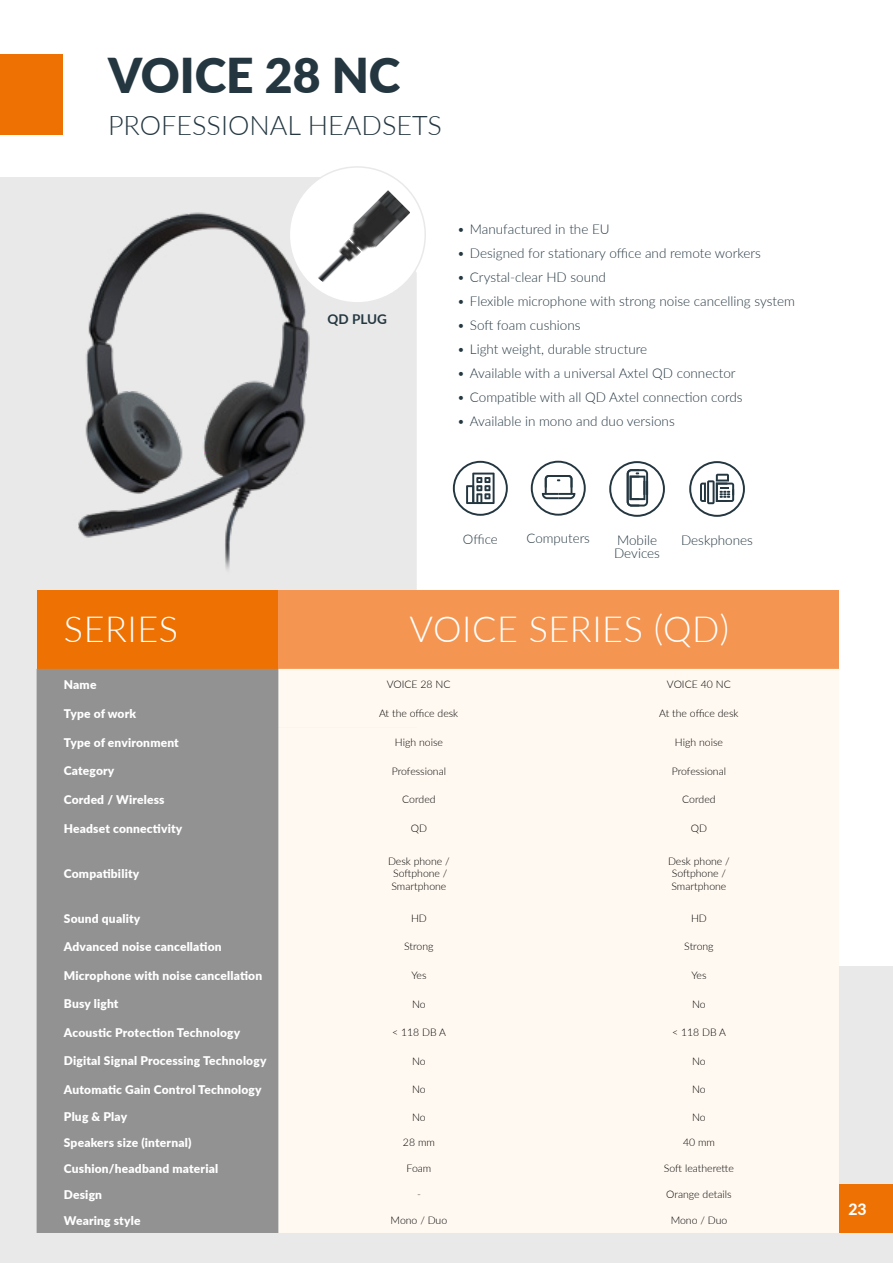
<style>
.page{position:relative;width:893px;height:1263px;background:#fff}
.page>*{position:absolute;margin:0;border:0;box-sizing:border-box;transform-origin:0 0}
.t1{font:900 48px "Lato";color:#243741}
.t2{font:300 36px "Lato";letter-spacing:.015em;color:#fff}
.t3{font:300 27px "Lato";color:#243741}
.t4{font:800 15.75px "Lato";color:#fff}
.t5{font:300 13.5px "Lato";color:#243741}
.t6{font:700 13.5px "Lato";color:#243741}
.t7{font:300 13.35px "Lato";color:#243741}
.t8{font:900 12px "Lato";letter-spacing:.015em;color:#fff}
.t9{font:300 10.5px/12.6px "Lato";color:#000;text-align:center}
</style>
<div class="page">
<div style="left:0;top:966px;width:893px;height:297px;background:#e9e9e9"></div>
<div style="left:0;top:177px;width:417px;height:799px;background:#e9e9e9"></div>
<div style="left:0;top:54px;width:62px;height:81px;background:#ee7203"></div>
<img style="left:51px;top:177px;width:330px;height:403px">
<svg style="left:288px;top:166px;width:138px;height:138px"></svg>
<img style="left:310px;top:190px;width:100px;height:99px">
<div style="left:37px;top:591px;width:242px;height:78px;background:#ee7203"></div>
<div style="left:279px;top:591px;width:560px;height:78px;background:#f49651"></div>
<div style="left:37px;top:669px;width:242px;height:564px;background:#929292"></div>
<div style="left:279px;top:669px;width:560px;height:564px;background:#fff9f1"></div>
<svg style="left:689px;top:461px;width:56px;height:56px"></svg>
<svg style="left:531px;top:461px;width:55px;height:55px"></svg>
<svg style="left:453px;top:461px;width:55px;height:55px"></svg>
<svg style="left:609px;top:461px;width:56px;height:56px"></svg>
<div style="left:839px;top:1184px;width:54px;height:49px;background:#ee7203"></div>
<h1 class="t1" style="left:108px;top:39px;width:294px">VOICE 28 NC</h1>
<h3 class="t3" style="left:108px;top:106px;width:336px">PROFESSIONAL HEADSETS</h3>
<p class="t6" style="left:328px;top:309px;width:61px">QD PLUG</p>
<p class="t5" style="left:457px;top:220px;width:154px">• Manufactured in the EU</p>
<p class="t5" style="left:457px;top:244px;width:305px">• Designed for stationary office and remote workers</p>
<p class="t5" style="left:457px;top:268px;width:150px">• Crystal-clear HD sound</p>
<p class="t5" style="left:457px;top:292px;width:339px">• Flexible microphone with strong noise cancelling system</p>
<p class="t5" style="left:457px;top:316px;width:125px">• Soft foam cushions</p>
<p class="t5" style="left:457px;top:340px;width:192px">• Light weight, durable structure</p>
<p class="t5" style="left:457px;top:364px;width:280px">• Available with a universal Axtel QD connector</p>
<p class="t5" style="left:457px;top:388px;width:287px">• Compatible with all QD Axtel connection cords</p>
<p class="t5" style="left:457px;top:412px;width:219px">• Available in mono and duo versions</p>
<p class="t7" style="left:463px;top:529px;width:36px">Office</p>
<p class="t7" style="left:468px;top:529px;width:27px">USB</p>
<p class="t7" style="left:526px;top:529px;width:65px">Computers</p>
<p class="t7" style="left:545px;top:529px;width:27px">USB</p>
<p class="t7" style="left:603px;top:529px;width:65px">Computers</p>
<p class="t5" style="left:617px;top:531px;width:42px">Mobile</p>
<p class="t5" style="left:681px;top:531px;width:73px">Deskphones</p>
<p class="t5" style="left:614px;top:544px;width:47px">Devices</p>
<p class="t5" style="left:679px;top:531px;width:73px">Deskphones</p>
<p class="t5" style="left:527px;top:531px;width:66px">Computers</p>
<h2 class="t2" style="left:64px;top:604px;width:116px">SERIES</h2>
<h2 class="t2" style="left:410px;top:604px;width:321px">VOICE SERIES (QD)</h2>
<p class="t8" style="left:64px;top:675px;width:34px">Name</p>
<p class="t9" style="left:387px;top:677px;width:65px">VOICE 28 NC</p>
<p class="t9" style="left:667px;top:678px;width:65px">VOICE 40 NC</p>
<p class="t8" style="left:64px;top:705px;width:74px">Type of work</p>
<p class="t9" style="left:379px;top:707px;width:81px">At the office desk</p>
<p class="t9" style="left:659px;top:707px;width:81px">At the office desk</p>
<p class="t8" style="left:64px;top:733px;width:117px">Type of environment</p>
<p class="t9" style="left:395px;top:735px;width:50px">High noise</p>
<p class="t9" style="left:675px;top:735px;width:50px">High noise</p>
<p class="t8" style="left:64px;top:762px;width:52px">Category</p>
<p class="t9" style="left:392px;top:765px;width:56px">Professional</p>
<p class="t9" style="left:672px;top:765px;width:56px">Professional</p>
<p class="t8" style="left:64px;top:790px;width:102px">Corded / Wireless</p>
<p class="t9" style="left:402px;top:793px;width:35px">Corded</p>
<p class="t9" style="left:682px;top:793px;width:35px">Corded</p>
<p class="t8" style="left:64px;top:819px;width:120px">Headset connectivity</p>
<p class="t9" style="left:411px;top:821px;width:18px">QD</p>
<p class="t9" style="left:691px;top:821px;width:18px">QD</p>
<p class="t8" style="left:64px;top:864px;width:77px">Compatibility</p>
<p class="t9" style="left:388px;top:854px;width:63px">Desk phone /<br>Softphone /<br>Smartphone</p>
<p class="t9" style="left:668px;top:854px;width:63px">Desk phone /<br>Softphone /<br>Smartphone</p>
<p class="t8" style="left:64px;top:909px;width:78px">Sound quality</p>
<p class="t9" style="left:411px;top:911px;width:17px">HD</p>
<p class="t9" style="left:691px;top:911px;width:17px">HD</p>
<p class="t8" style="left:64px;top:938px;width:159px">Advanced noise cancellation</p>
<p class="t9" style="left:404px;top:940px;width:31px">Strong</p>
<p class="t9" style="left:684px;top:940px;width:31px">Strong</p>
<p class="t8" style="left:64px;top:966px;width:200px">Microphone with noise cancellation</p>
<p class="t9" style="left:411px;top:969px;width:17px">Yes</p>
<p class="t9" style="left:691px;top:969px;width:17px">Yes</p>
<p class="t8" style="left:64px;top:995px;width:56px">Busy light</p>
<p class="t9" style="left:412px;top:997px;width:15px">No</p>
<p class="t9" style="left:692px;top:997px;width:15px">No</p>
<p class="t8" style="left:64px;top:1023px;width:178px">Acoustic Protection Technology</p>
<p class="t9" style="left:392px;top:1025px;width:56px">&lt; 118 DB A</p>
<p class="t9" style="left:672px;top:1025px;width:56px">&lt; 118 DB A</p>
<p class="t8" style="left:64px;top:1052px;width:204px">Digital Signal Processing Technology</p>
<p class="t9" style="left:412px;top:1054px;width:15px">No</p>
<p class="t9" style="left:692px;top:1054px;width:15px">No</p>
<p class="t8" style="left:64px;top:1080px;width:199px">Automatic Gain Control Technology</p>
<p class="t9" style="left:412px;top:1083px;width:15px">No</p>
<p class="t9" style="left:692px;top:1083px;width:15px">No</p>
<p class="t8" style="left:64px;top:1108px;width:65px">Plug &amp; Play</p>
<p class="t9" style="left:412px;top:1110px;width:15px">No</p>
<p class="t9" style="left:692px;top:1110px;width:15px">No</p>
<p class="t8" style="left:64px;top:1133px;width:129px">Speakers size (internal)</p>
<p class="t9" style="left:403px;top:1136px;width:33px">28 mm</p>
<p class="t9" style="left:683px;top:1136px;width:33px">40 mm</p>
<p class="t8" style="left:64px;top:1159px;width:156px">Cushion/headband material</p>
<p class="t9" style="left:406px;top:1162px;width:26px">Foam</p>
<p class="t9" style="left:664px;top:1162px;width:71px">Soft leatherette</p>
<p class="t8" style="left:64px;top:1185px;width:40px">Design</p>
<p class="t9" style="left:417px;top:1188px;width:5px">-</p>
<p class="t9" style="left:666px;top:1188px;width:67px">Orange details</p>
<p class="t8" style="left:64px;top:1211px;width:78px">Wearing style</p>
<p class="t9" style="left:391px;top:1214px;width:58px">Mono / Duo</p>
<p class="t9" style="left:671px;top:1214px;width:58px">Mono / Duo</p>
<p class="t4" style="left:848px;top:1197px;width:20px">23</p>
</div>
